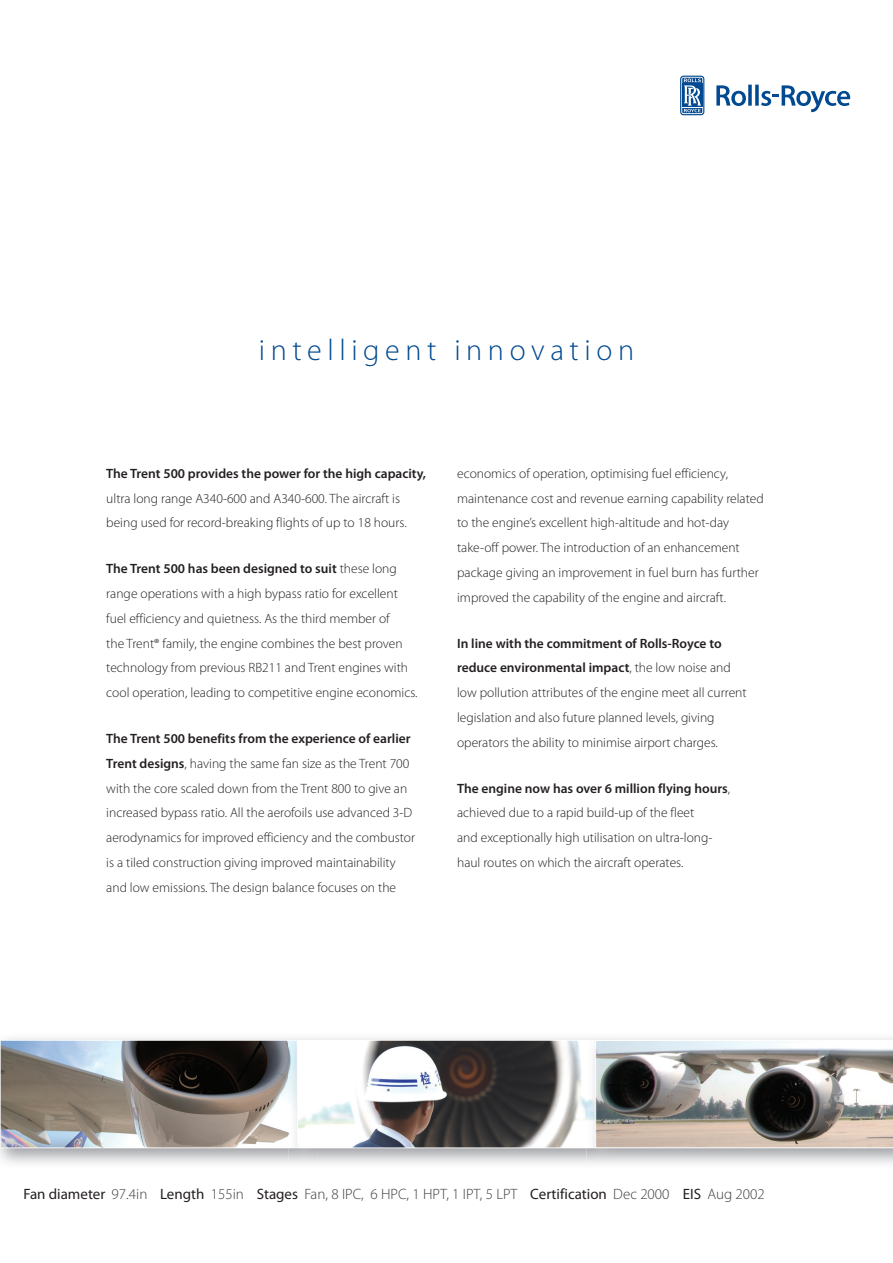
<style>
.page{position:relative;width:893px;height:1263px;background:#fff}
.page>*{position:absolute;margin:0;border:0;box-sizing:border-box;transform-origin:0 0}
.t1{font:300 30px "Myriad Pro";letter-spacing:.19em;color:#014990}
.t2{font:300 15px "Myriad Pro";color:#3e3e3f}
.t3{font:300 13.5px/24.8px "Myriad Pro";color:#231f20}
.t4{font:600 13.5px "Myriad Pro";color:#231f20}
.s1{font-weight:600}
.s2{font-weight:400;color:#231f20}
</style>
<div class="page">
<svg style="left:716px;top:85px;width:134px;height:27px"></svg>
<svg style="left:680px;top:76px;width:24px;height:39px"></svg>
<img style="left:0;top:1040px;width:893px;height:108px">
<h1 class="t1" style="left:259px;top:334px;width:377px">intelligent innovation</h1>
<p class="t4" style="left:106px;top:465px;width:321px">The Trent 500 provides the power for the high capacity,</p>
<p class="t3" style="left:106px;top:486px;width:302px">ultra long range A340-600 and A340-600. The aircraft is being used for record-breaking flights of up to 18 hours.</p>
<p class="t3" style="left:106px;top:557px;width:313px"><span class="s1">The Trent 500 has been designed to suit</span> these long range operations with a high bypass ratio for excellent fuel efficiency and quietness. As the third member of<br>the Trent® family, the engine combines the best proven technology from previous RB211 and Trent engines with cool operation, leading to competitive engine economics.</p>
<p class="t3" style="left:106px;top:726px;width:310px"><span class="s1">The Trent 500 benefits from the experience of earlier Trent designs</span>, having the same fan size as the Trent 700 with the core scaled down from the Trent 800 to give an increased bypass ratio. All the aerofoils use advanced 3-D aerodynamics for improved efficiency and the combustor is a tiled construction giving improved maintainability and low emissions. The design balance focuses on the</p>
<p class="t3" style="left:457px;top:461px;width:308px">economics of operation, optimising fuel efficiency, maintenance cost and revenue earning capability related to the engine’s excellent high-altitude and hot-day take-off power. The introduction of an enhancement package giving an improvement in fuel burn has further improved the capability of the engine and aircraft.</p>
<p class="t3" style="left:457px;top:631px;width:291px"><span class="s1">In line with the commitment of Rolls-Royce to reduce environmental impact</span>, the low noise and low pollution attributes of the engine meet all current legislation and also future planned levels, giving operators the ability to minimise airport charges.</p>
<p class="t3" style="left:457px;top:776px;width:275px"><span class="s1">The engine now has over 6 million flying hours</span>, achieved due to a rapid build-up of the fleet<br>and exceptionally high utilisation on ultra-long&shy;haul routes on which the aircraft operates.</p>
<p class="t2" style="left:23px;top:1186px;width:743px"><span class="s2">Fan diameter</span> 97.4in <span class="s2">Length</span> 155in <span class="s2">Stages</span> Fan, 8 IPC, 6 HPC, 1 HPT, 1 IPT, 5 LPT <span class="s2">Certification</span> Dec 2000 <span class="s2">EIS</span> Aug 2002</p>
</div>
